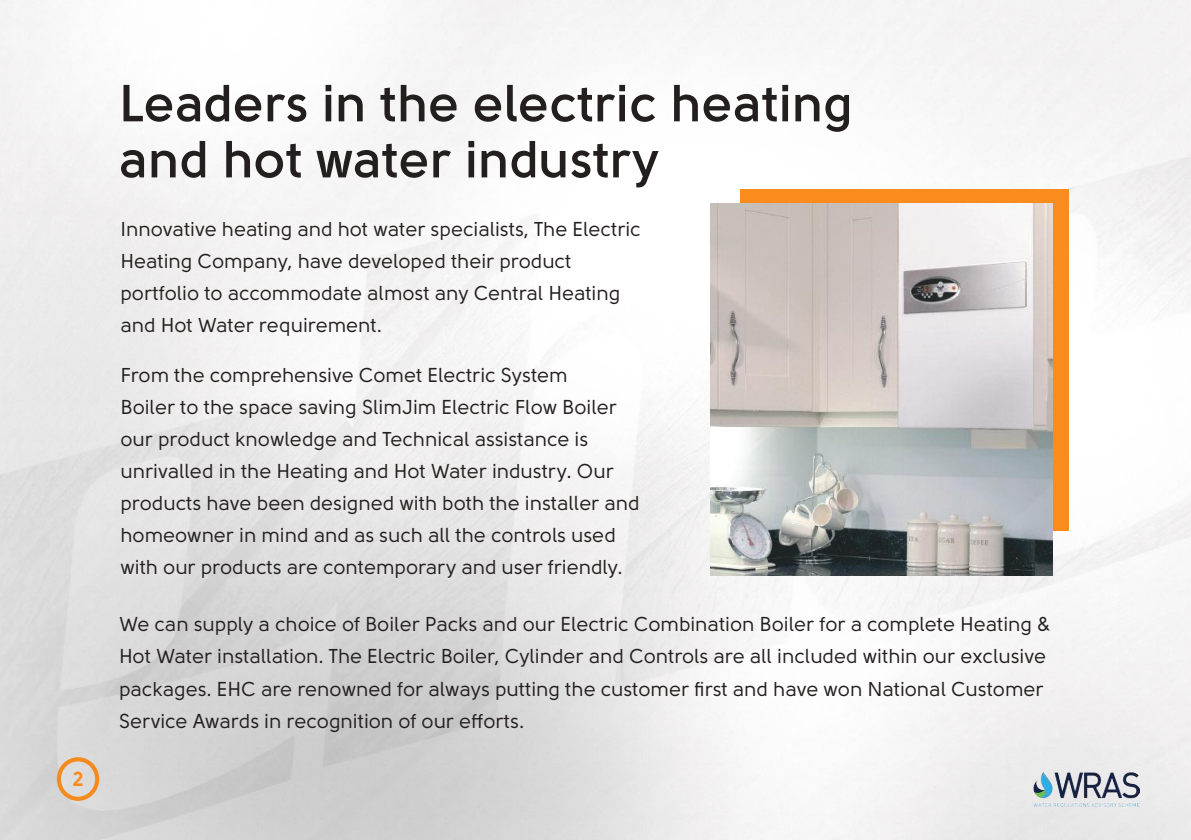
<style>
.page{position:relative;width:1191px;height:840px;background:#fff}
.page>*{position:absolute;margin:0;border:0;box-sizing:border-box;transform-origin:0 0}
.t1{font:700 52px/56px "Solomon Sans Semi";color:#241f1f}
.t2{font:20px/32px "Solomon Sans Normal";color:#241f1f}
.t3{font:20px "Solomon Sans Bold";color:#f98c1c}
</style>
<div class="page">
<img style="left:0;top:0;width:1191px;height:839px">
<svg style="left:56px;top:755px;width:44px;height:46px;background:#e1c6ab"></svg>
<div style="left:740px;top:189px;width:329px;height:341px;background:#f98c1c"></div>
<img style="left:710px;top:203px;width:342px;height:371px">
<img style="left:1033px;top:771px;width:106px;height:35px">
<p class="t3" style="left:73px;top:766px;width:13px">2</p>
<h1 class="t1" style="left:119px;top:75px;width:735px">Leaders in the electric heating and hot water industry</h1>
<p class="t2" style="left:120px;top:213px;width:522px">Innovative heating and hot water specialists, The Electric Heating Company, have developed their product portfolio to accommodate almost any Central Heating and Hot Water requirement.</p>
<p class="t2" style="left:120px;top:358px;width:520px">From the comprehensive Comet Electric System<br>Boiler to the space saving SlimJim Electric Flow Boiler our product knowledge and Technical assistance is unrivalled in the Heating and Hot Water industry. Our products have been designed with both the installer and homeowner in mind and as such all the controls used with our products are contemporary and user friendly.</p>
<p class="t2" style="left:119px;top:608px;width:933px">We can supply a choice of Boiler Packs and our Electric Combination Boiler for a complete Heating &amp; Hot Water installation. The Electric Boiler, Cylinder and Controls are all included within our exclusive packages. EHC are renowned for always putting the customer first and have won National Customer Service Awards in recognition of our efforts.</p>
</div>
